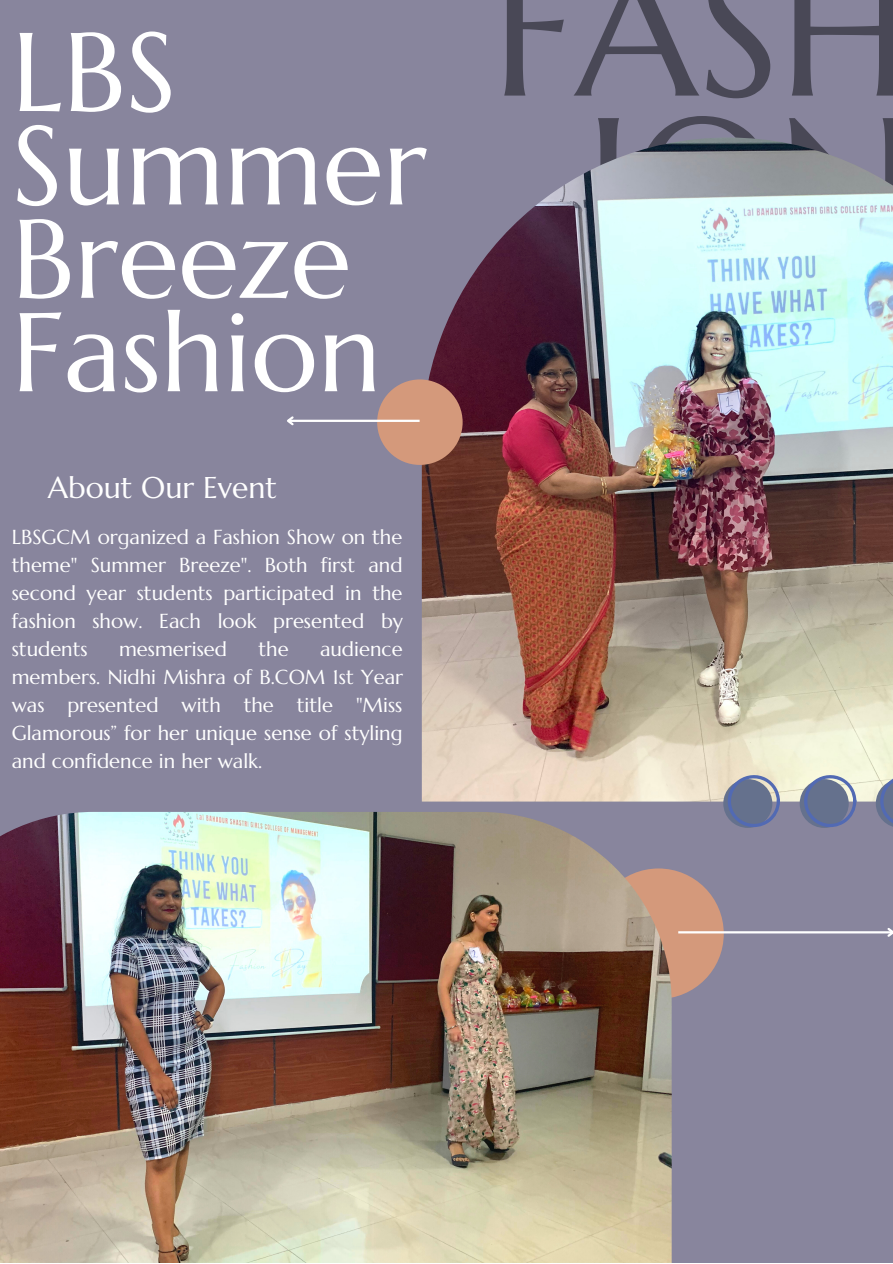
<style>
.page{position:relative;width:893px;height:1264px;background:#fff}
.page>*{position:absolute;margin:0;border:0;box-sizing:border-box;transform-origin:0 0}
.t1{font:179.7px/148.4px "Marcellus";color:#494856;text-align:center}
.t2{font:111.45px/93.3px "Marcellus";color:#fff}
.t3{font:30px "Marcellus";color:#fff}
.t4{font:20.25px/28px "Marcellus";color:#fff;text-align:justify}
</style>
<div class="page">
<div style="left:0;top:0;width:892px;height:1262px;background:#88859d"></div>
<img style="left:422px;top:138px;width:470px;height:663px">
<div style="left:593px;top:868px;width:130px;height:130px;background:#d4997b;border-radius:50%"></div>
<div style="left:377px;top:379px;width:85px;height:86px;background:#d4997b;border-radius:50%"></div>
<hr style="left:678px;top:931px;width:214px;height:2px;background:#fff">
<svg style="left:885px;top:928px;width:7px;height:9px"></svg>
<hr style="left:288px;top:419px;width:131px;height:3px;background:#fff">
<svg style="left:287px;top:416px;width:8px;height:10px"></svg>
<svg style="left:723px;top:779px;width:49px;height:48px"></svg>
<svg style="left:799px;top:779px;width:49px;height:48px"></svg>
<svg style="left:726px;top:775px;width:54px;height:53px;background:#7a839e"></svg>
<svg style="left:803px;top:775px;width:53px;height:53px;background:#7a85a1"></svg>
<svg style="left:875px;top:775px;width:17px;height:51px"></svg>
<img style="left:0;top:812px;width:671px;height:450px">
<h2 class="t2" style="left:12px;top:26px;width:416px">LBS<br>Summer<br>Breeze<br>Fashion</h2>
<h3 class="t3" style="left:48px;top:469px;width:230px">About Our Event</h3>
<p class="t4" style="left:12px;top:522px;width:392px">LBSGCM organized a Fashion Show on the theme" Summer Breeze". Both first and second year students participated in the fashion show. Each look presented by students</p>
<p class="t4" style="left:12px;top:635px;width:393px;text-indent:308px">audience members. Nidhi Mishra of B.COM 1st Year was presented with the title "Miss Glamorous” for her unique sense of styling and confidence in her walk.</p>
<p class="t4" style="left:119px;top:635px;width:109px">mesmerised</p>
<p class="t4" style="left:258px;top:635px;width:32px">the</p>
<h1 class="t1" style="left:491px;top:-41px;width:420px">FASH<br>ION</h1>
</div>
